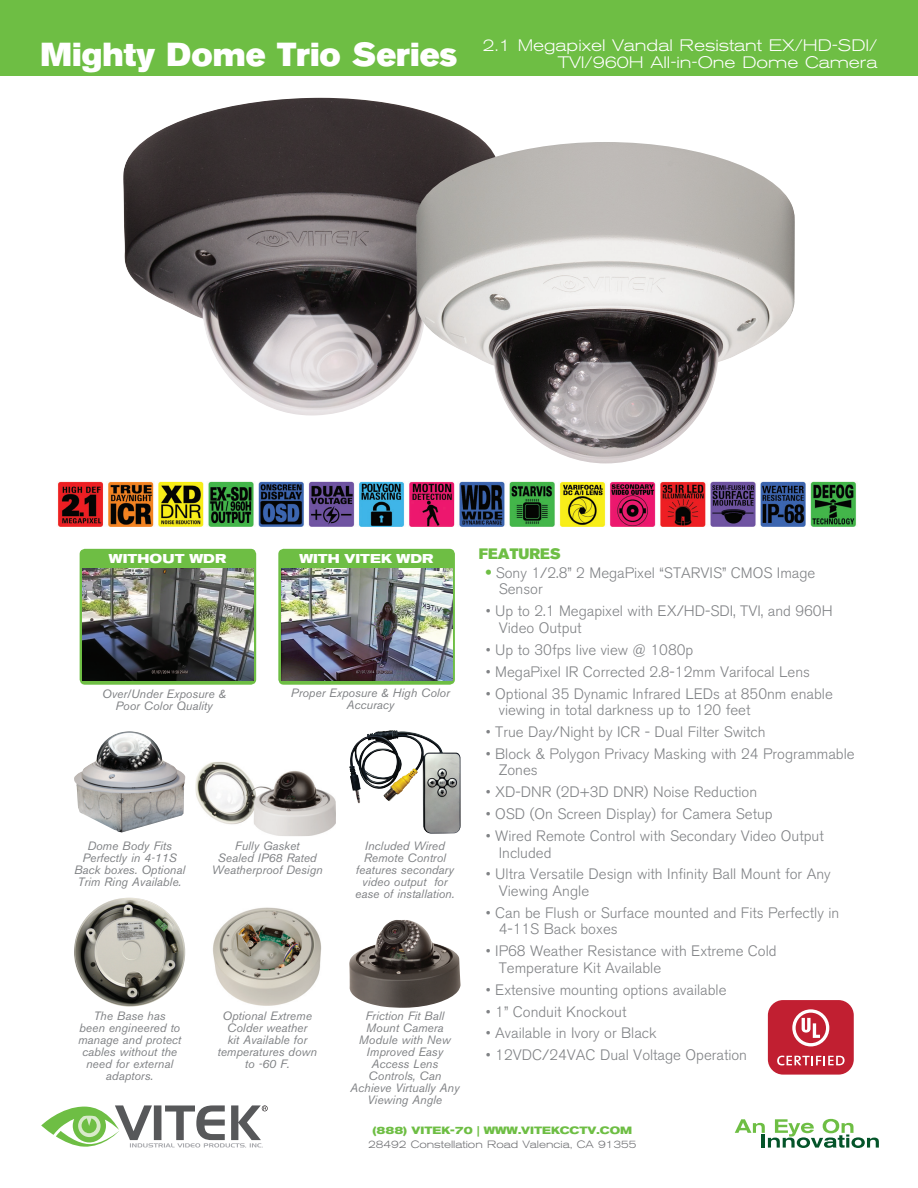
<style>
.page{position:relative;width:918px;height:1188px;background:#fff}
.page>*{position:absolute;margin:0;border:0;box-sizing:border-box;transform-origin:0 0}
.t1{font:33px "Akzidenz Grotesk BE Super";color:#fff}
.t2{font:300 expanded 16.5px/16.5px "Akzidenz Grotesk BE";color:#fff;text-align:right}
.t3{font:300 15px/16.5px "Akzidenz Grotesk BE";color:#808285}
.t4{font:15px "Akzidenz Grotesk BE Super";color:#6ebe44}
.t5{font:700 expanded 12.75px "Akzidenz Grotesk BE";color:#fff}
.t6{font:italic 12px/12px "Akzidenz Grotesk BE";color:#808285;text-align:center}
.t7{font:300 expanded 10.5px "Akzidenz Grotesk BE";color:#6c6d70}
.t8{font:700 expanded 10.5px "Akzidenz Grotesk BE";color:#6ebe44}
.s1{font-weight:700;font-stretch:expanded;font-size:16.5px;color:#6ebe44}
</style>
<div class="page">
<div style="left:0;top:0;width:918px;height:75px;background:#6ebe44"></div>
<svg style="left:41px;top:1105px;width:227px;height:43px"></svg>
<svg style="left:735px;top:1119px;width:144px;height:29px"></svg>
<div style="left:768px;top:1000px;width:86px;height:75px;background:#c11f31;border-radius:15px"></div>
<svg style="left:792px;top:1009px;width:37px;height:37px"></svg>
<svg style="left:777px;top:1056px;width:68px;height:9px"></svg>
<img style="left:123px;top:98px;width:362px;height:317px">
<img style="left:416px;top:142px;width:379px;height:321px">
<img style="left:57px;top:481px;width:799px;height:46px">
<div style="left:278px;top:549px;width:177px;height:136px;background:#6ebe44;border-radius:5px"></div>
<img style="left:281px;top:569px;width:171px;height:111px">
<div style="left:80px;top:549px;width:176px;height:136px;background:#6ebe44;border-radius:5px"></div>
<img style="left:82px;top:569px;width:171px;height:111px">
<img style="left:74px;top:731px;width:111px;height:101px">
<img style="left:196px;top:762px;width:140px;height:74px">
<img style="left:349px;top:730px;width:45px;height:73px">
<img style="left:213px;top:907px;width:108px;height:99px">
<img style="left:349px;top:920px;width:112px;height:88px">
<img style="left:74px;top:898px;width:111px;height:109px">
<h1 class="t1" style="left:40px;top:36px;width:419px">Mighty Dome Trio Series</h1>
<p class="t2" style="left:482px;top:37px;width:397px">2.1 Megapixel Vandal Resistant EX/HD-SDI/<br>TVI/960H All-in-One Dome Camera</p>
<p class="t5" style="left:109px;top:551px;width:119px">WITHOUT WDR</p>
<p class="t5" style="left:299px;top:551px;width:136px">WITH VITEK WDR</p>
<p class="t4" style="left:479px;top:546px;width:83px">FEATURES</p>
<p class="t6" style="left:102px;top:688px;width:125px">Over/Under Exposure &amp;<br>Poor Color Quality</p>
<p class="t6" style="left:291px;top:687px;width:160px">Proper Exposure &amp; High Color<br>Accuracy</p>
<p class="t6" style="left:74px;top:839px;width:112px">Dome Body Fits<br>Perfectly in 4-11S<br>Back boxes. Optional<br>Trim Ring Available.</p>
<p class="t6" style="left:212px;top:839px;width:112px">Fully Gasket<br>Sealed IP68 Rated<br>Weatherproof Design</p>
<p class="t6" style="left:355px;top:839px;width:101px">Included Wired<br>Remote Control features secondary video output for ease of installation.</p>
<p class="t6" style="left:78px;top:1010px;width:105px">The Base has<br>been engineered to manage and protect cables without the need for external adaptors.</p>
<p class="t6" style="left:217px;top:1010px;width:101px">Optional Extreme<br>Colder weather<br>kit Available for temperatures down to -60 F.</p>
<p class="t6" style="left:350px;top:1010px;width:111px">Friction Fit Ball<br>Mount Camera<br>Module with New<br>Improved Easy<br>Access Lens<br>Controls, Can<br>Achieve Virtually Any<br>Viewing Angle</p>
<p class="t3" style="left:499px;top:565px;width:318px;text-indent:-13px"><span class="s1">•</span> Sony 1/2.8” 2 MegaPixel “STARVIS” CMOS Image<br>Sensor</p>
<p class="t3" style="left:499px;top:603px;width:335px;text-indent:-13px">• Up to 2.1 Megapixel with EX/HD-SDI, TVI, and 960H<br>Video Output</p>
<p class="t3" style="left:486px;top:642px;width:209px">• Up to 30fps live view @ 1080p</p>
<p class="t3" style="left:486px;top:663px;width:326px">• MegaPixel IR Corrected 2.8-12mm Varifocal Lens</p>
<p class="t3" style="left:499px;top:685px;width:336px;text-indent:-13px">• Optional 35 Dynamic Infrared LEDs at 850nm enable viewing in total darkness up to 120 feet</p>
<p class="t3" style="left:486px;top:724px;width:281px">• True Day/Night by ICR - Dual Filter Switch</p>
<p class="t3" style="left:499px;top:746px;width:357px;text-indent:-13px">• Block &amp; Polygon Privacy Masking with 24 Programmable<br>Zones</p>
<p class="t3" style="left:486px;top:784px;width:273px">• XD-DNR (2D+3D DNR) Noise Reduction</p>
<p class="t3" style="left:486px;top:806px;width:288px">• OSD (On Screen Display) for Camera Setup</p>
<p class="t3" style="left:499px;top:828px;width:326px;text-indent:-13px">• Wired Remote Control with Secondary Video Output<br>Included</p>
<p class="t3" style="left:499px;top:866px;width:334px;text-indent:-13px">• Ultra Versatile Design with Infinity Ball Mount for Any<br>Viewing Angle</p>
<p class="t3" style="left:499px;top:905px;width:342px;text-indent:-13px">• Can be Flush or Surface mounted and Fits Perfectly in<br>4-11S Back boxes</p>
<p class="t3" style="left:499px;top:943px;width:279px;text-indent:-13px">• IP68 Weather Resistance with Extreme Cold<br>Temperature Kit Available</p>
<p class="t3" style="left:486px;top:981px;width:242px">• Extensive mounting options available</p>
<p class="t3" style="left:486px;top:1003px;width:142px">• 1” Conduit Knockout</p>
<p class="t3" style="left:486px;top:1025px;width:172px">• Available in Ivory or Black</p>
<p class="t3" style="left:486px;top:1047px;width:263px">• 12VDC/24VAC Dual Voltage Operation</p>
<p class="t8" style="left:372px;top:1125px;width:261px">(888) VITEK-70 | WWW.VITEKCCTV.COM</p>
<p class="t7" style="left:368px;top:1138px;width:270px">28492 Constellation Road Valencia, CA 91355</p>
</div>
